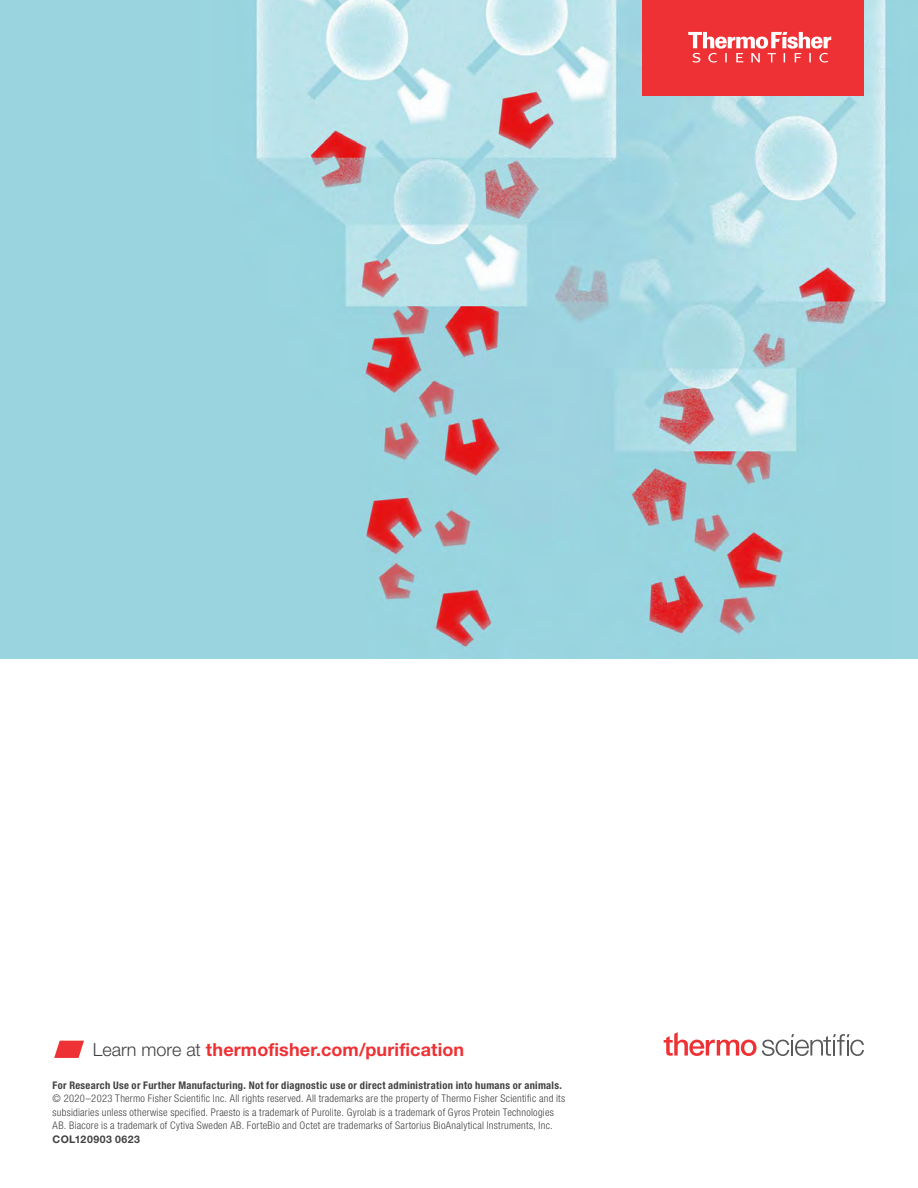
<style>
.page{position:relative;width:918px;height:1188px;background:#fff}
.page>*{position:absolute;margin:0;border:0;box-sizing:border-box;transform-origin:0 0}
.t1{font:700 18px "Helvetica Neue LTW1 G";letter-spacing:.005em;color:#ee3134}
.t2{font:300 condensed 10.5px/13.5px "Helvetica Neue LTW1 G";letter-spacing:.025em;color:#414042}
.t3{font:700 condensed 10.5px "Helvetica Neue LTW1 G";letter-spacing:.03em;color:#414042}
.t4{font:700 10.5px "Helvetica Neue LTW1 G";letter-spacing:.045em;color:#414042}
.s1{font-weight:300;color:#414042}
</style>
<div class="page">
<img style="left:0;top:0;width:918px;height:659px">
<svg style="left:54px;top:1041px;width:30px;height:17px"></svg>
<div style="left:642px;top:0;width:208px;height:95px;background:#ee3134"></div>
<div style="left:656px;top:0;width:208px;height:95px;background:#ee3134"></div>
<svg style="left:688px;top:32px;width:143px;height:31px"></svg>
<svg style="left:664px;top:1032px;width:200px;height:24px"></svg>
<h1 class="t1" style="left:93px;top:1038px;width:373px"><span class="s1">Learn more at</span> thermofisher.com/purification</h1>
<p class="t3" style="left:53px;top:1079px;width:511px">For Research Use or Further Manufacturing. Not for diagnostic use or direct administration into humans or animals.</p>
<p class="t2" style="left:53px;top:1092px;width:514px">© 2020–2023 Thermo Fisher Scientific Inc. All rights reserved. All trademarks are the property of Thermo Fisher Scientific and its subsidiaries unless otherwise specified. Praesto is a trademark of Purolite. Gyrolab is a trademark of Gyros Protein Technologies<br>AB. Biacore is a trademark of Cytiva Sweden AB. ForteBio and Octet are trademarks of Sartorius BioAnalytical Instruments, Inc.</p>
<p class="t4" style="left:53px;top:1132px;width:89px">COL120903 0623</p>
</div>
